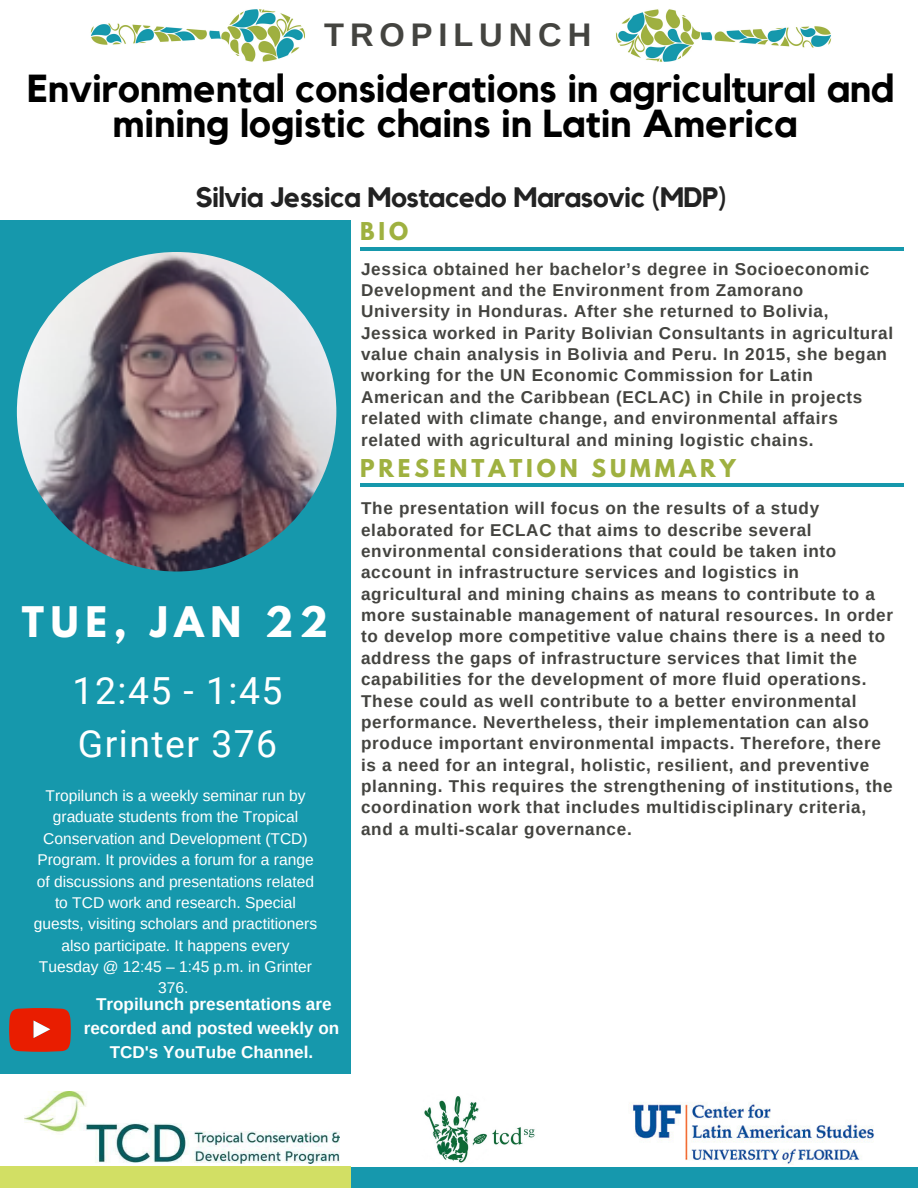
<style>
.page{position:relative;width:918px;height:1188px;background:#fff}
.page>*{position:absolute;margin:0;border:0;box-sizing:border-box;transform-origin:0 0}
.t1{font:700 38.85px/34.8px "Kollektif";color:#000;text-align:center}
.t2{font:37.35px/52.8px "Roboto";letter-spacing:.04em;color:#fff}
.t3{font:700 37.35px "League Spartan";letter-spacing:.18em;color:#fff}
.t4{font:700 32.7px "Arimo";letter-spacing:.18em;color:#444440}
.t5{font:700 28.05px "Kollektif";letter-spacing:-.02em;color:#222}
.t6{font:700 21.75px "League Spartan";letter-spacing:.18em;color:#9fb140}
.t7{font:700 17.1px/21.3px "Arimo";letter-spacing:.04em;color:#444440}
.t8{font:700 17.1px/23.7px "Arimo";color:#fff;text-align:center}
.t9{font:15.6px/21.3px "Arimo";color:#fff;text-align:center}
</style>
<div class="page">
<div style="left:0;top:220px;width:351px;height:854px;background:#1698ac"></div>
<img style="left:17px;top:252px;width:319px;height:320px;border-radius:50%">
<div style="left:0;top:1167px;width:351px;height:21px;background:#d2df64"></div>
<hr style="left:360px;top:248px;width:543px;height:3px;background:#1698ac">
<img style="left:424px;top:1096px;width:111px;height:67px">
<hr style="left:360px;top:484px;width:543px;height:3px;background:#1698ac">
<div style="left:351px;top:1167px;width:567px;height:21px;background:#1698ad"></div>
<img style="left:616px;top:9px;width:216px;height:53px">
<img style="left:90px;top:9px;width:215px;height:53px">
<svg style="left:9px;top:1008px;width:62px;height:44px;background:#db3119"></svg>
<img style="left:25px;top:1091px;width:315px;height:72px">
<img style="left:629px;top:1102px;width:245px;height:62px">
<h3 class="t4" style="left:324px;top:16px;width:269px">TROPILUNCH</h3>
<h1 class="t1" style="left:27px;top:73px;width:869px">Environmental considerations in agricultural and mining logistic chains in Latin America</h1>
<h3 class="t5" style="left:195px;top:184px;width:533px">Silvia Jessica Mostacedo Marasovic (MDP)</h3>
<p class="t6" style="left:360px;top:221px;width:50px">BIO</p>
<p class="t7" style="left:361px;top:258px;width:534px">Jessica obtained her bachelor’s degree in Socioeconomic Development and the Environment from Zamorano University in Honduras. After she returned to Bolivia, Jessica worked in Parity Bolivian Consultants in agricultural value chain analysis in Bolivia and Peru. In 2015, she began working for the UN Economic Commission for Latin American and the Caribbean (ECLAC) in Chile in projects related with climate change, and environmental affairs related with agricultural and mining logistic chains.</p>
<h2 class="t3" style="left:22px;top:604px;width:308px">TUE, JAN 22</h2>
<h2 class="t2" style="left:73px;top:665px;width:211px">12:45 - 1:45<br>Grinter 376</h2>
<p class="t9" style="left:34px;top:785px;width:285px">Tropilunch is a weekly seminar run by graduate students from the Tropical Conservation and Development (TCD)<br>Program. It provides a forum for a range of discussions and presentations related to TCD work and research. Special guests, visiting scholars and practitioners also participate. It happens every Tuesday @ 12:45 – 1:45 p.m. in Grinter 376.</p>
<p class="t8" style="left:84px;top:992px;width:257px">Tropilunch presentations are recorded and posted weekly on<br>TCD's YouTube Channel.</p>
<p class="t6" style="left:360px;top:457px;width:377px">PRESENTATION SUMMARY</p>
<p class="t7" style="left:361px;top:498px;width:534px">The presentation will focus on the results of a study elaborated for ECLAC that aims to describe several environmental considerations that could be taken into account in infrastructure services and logistics in agricultural and mining chains as means to contribute to a more sustainable management of natural resources. In order to develop more competitive value chains there is a need to address the gaps of infrastructure services that limit the capabilities for the development of more fluid operations.<br>These could as well contribute to a better environmental performance. Nevertheless, their implementation can also produce important environmental impacts. Therefore, there is a need for an integral, holistic, resilient, and preventive planning. This requires the strengthening of institutions, the coordination work that includes multidisciplinary criteria, and a multi-scalar governance.</p>
</div>
